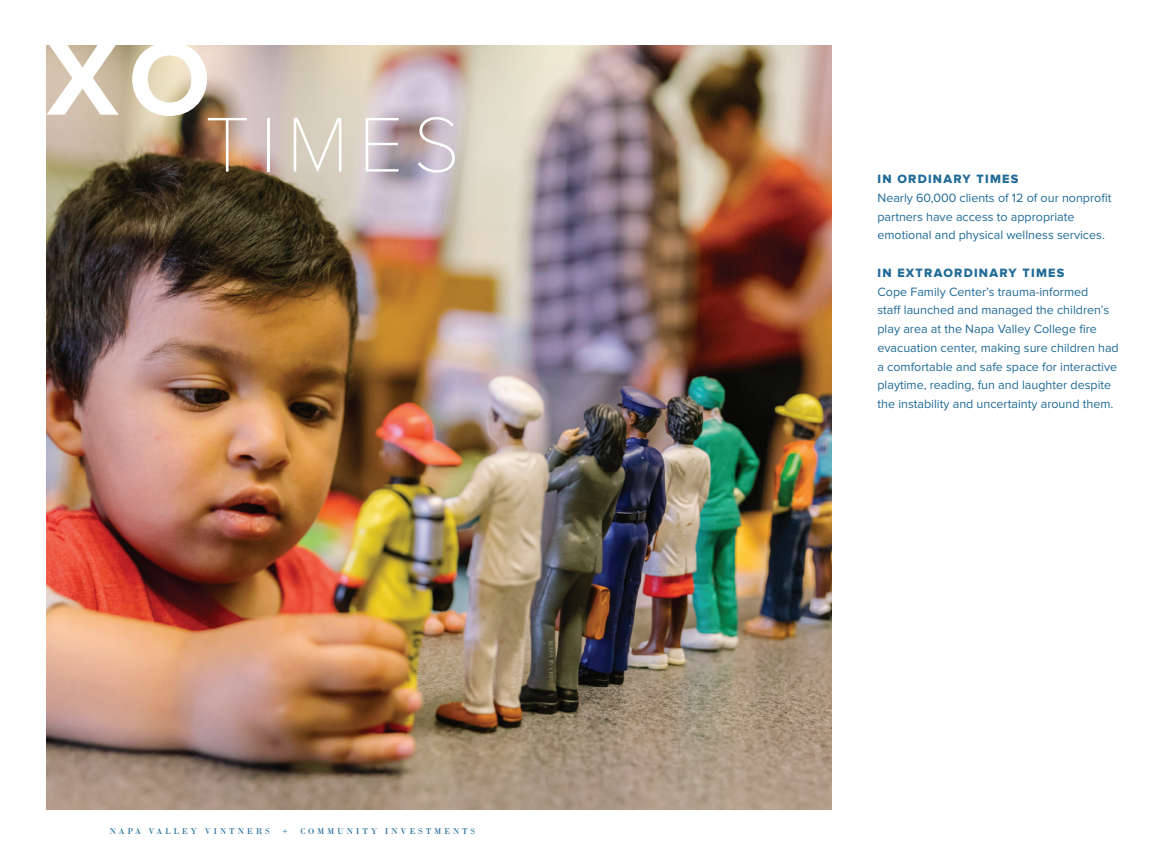
<style>
.page{position:relative;width:1170px;height:855px;background:#fff}
.page>*{position:absolute;margin:0;border:0;box-sizing:border-box;transform-origin:0 0}
.t1{font:700 107.25px "Proxima Nova";color:#fff}
.t2{font:100 80.38px "Proxima Nova T";letter-spacing:.125em;color:#fff}
.t3{font:12.5px/18.8px "Proxima Nova";color:#216b97}
.t4{font:12.5px "Proxima Nova Extrabld";letter-spacing:.1em;color:#216b97}
.t5{font:8.75px "Bodoni";letter-spacing:.305em;color:#216b97}
</style>
<div class="page">
<img style="left:47px;top:45px;width:785px;height:765px">
<p class="t1" style="left:47px;top:17px;width:165px">XO</p>
<p class="t2" style="left:205px;top:99px;width:256px">TIMES</p>
<p class="t5" style="left:110px;top:826px;width:162px">NAPA VALLEY VINTNERS</p>
<p class="t5" style="left:282px;top:826px;width:7px">+</p>
<p class="t5" style="left:300px;top:826px;width:176px">COMMUNITY INVESTMENTS</p>
<p class="t4" style="left:878px;top:172px;width:142px">IN ORDINARY TIMES</p>
<p class="t3" style="left:878px;top:189px;width:235px">Nearly 60,000 clients of 12 of our nonprofit partners have access to appropriate emotional and physical wellness services.</p>
<p class="t4" style="left:878px;top:266px;width:188px">IN EXTRAORDINARY TIMES</p>
<p class="t3" style="left:878px;top:282px;width:243px">Cope Family Center’s trauma-informed<br>staff launched and managed the children’s play area at the Napa Valley College fire evacuation center, making sure children had a comfortable and safe space for interactive playtime, reading, fun and laughter despite the instability and uncertainty around them.</p>
</div>
